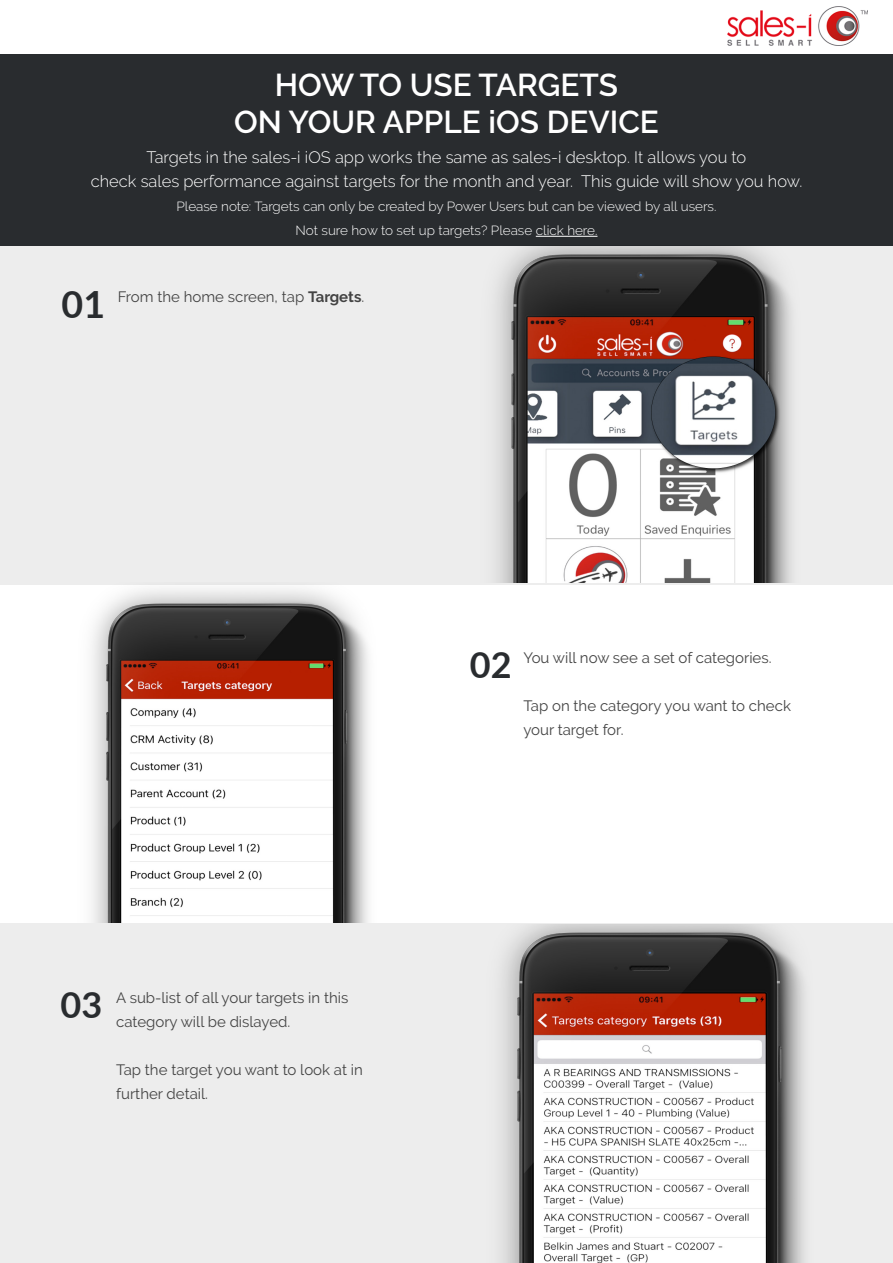
<style>
.page{position:relative;width:893px;height:1263px;background:#fff}
.page>*{position:absolute;margin:0;border:0;box-sizing:border-box;transform-origin:0 0}
.t1{font:700 37.5px "Lato";color:#292c2f}
.t2{font:700 36px "Lato";color:#292c2f}
.t3{font:600 31.5px "Raleway";color:#fff}
.t4{font:300 16.5px "Raleway";color:#fff}
.t5{font:15px/24px "Raleway";color:#434343}
.t6{font:300 13.2px "Raleway";color:#fff}
.s1{font-weight:700}
</style>
<div class="page">
<div style="left:0;top:245px;width:893px;height:340px;background:#ededed"></div>
<div style="left:0;top:54px;width:893px;height:192px;background:#292c2f"></div>
<hr style="left:536px;top:236px;width:61px;height:1px;background:#fff">
<img style="left:496px;top:246px;width:296px;height:337px">
<img style="left:727px;top:6px;width:140px;height:40px">
<img style="left:91px;top:588px;width:278px;height:335px">
<div style="left:0;top:924px;width:893px;height:339px;background:#ededed"></div>
<img style="left:501px;top:925px;width:304px;height:338px">
<p class="t3" style="left:275px;top:66px;width:345px">HOW TO USE TARGETS</p>
<p class="t3" style="left:234px;top:104px;width:426px">ON YOUR APPLE iOS DEVICE</p>
<p class="t4" style="left:147px;top:148px;width:601px">Targets in the sales-i iOS app works the same as sales-i desktop. It allows you to</p>
<p class="t4" style="left:91px;top:172px;width:713px">check sales performance against targets for the month and year. This guide will show you how.</p>
<p class="t6" style="left:176px;top:199px;width:542px">Please note: Targets can only be created by Power Users but can be viewed by all users.</p>
<p class="t6" style="left:295px;top:223px;width:303px">Not sure how to set up targets? Please click here.</p>
<p class="t1" style="left:62px;top:277px;width:45px">01</p>
<p class="t5" style="left:118px;top:285px;width:248px">From the home screen, tap <span class="s1">Targets</span>.</p>
<p class="t2" style="left:61px;top:978px;width:43px">03</p>
<p class="t5" style="left:116px;top:985px;width:234px">A sub-list of all your targets in this category will be dislayed.</p>
<p class="t5" style="left:116px;top:1057px;width:248px">Tap the target you want to look at in further detail.</p>
<p class="t2" style="left:470px;top:638px;width:43px">02</p>
<p class="t5" style="left:523px;top:645px;width:250px">You will now see a set of categories.</p>
<p class="t5" style="left:523px;top:693px;width:269px">Tap on the category you want to check your target for.</p>
</div>
